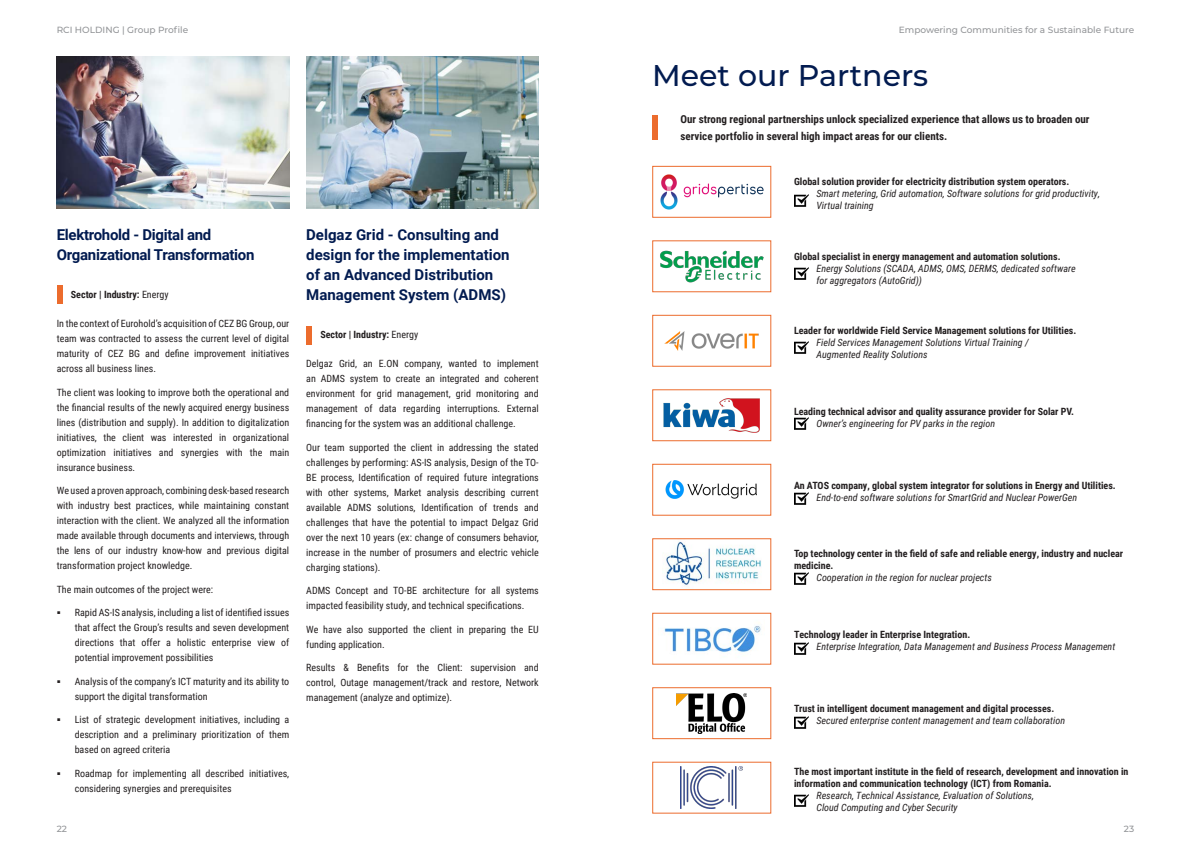
<style>
.page{position:relative;width:1191px;height:842px;background:#fff}
.page>*{position:absolute;margin:0;border:0;box-sizing:border-box;transform-origin:0 0}
.Paragraph_Style_3{font:500 30px "Montserrat";color:#021b50}
.Paragraph_Style_1{font:700 15px/20px "Roboto";color:#021b50}
.Paragraph_Style_1-2{font:700 15px/20px "Roboto";letter-spacing:-.02em;color:#021b50}
.Paragraph_Style_1-3{font:700 11px "Roboto Condensed";color:#231f20}
.Paragraph_Style_1-4{font:10px/15px "Roboto Condensed";color:#231f20;text-align:justify}
.Paragraph_Style_1-5{font:700 10px/12px "Roboto Condensed";color:#231f20}
.t1{font:italic 10px "Roboto Condensed";color:#231f20}
.t2{font:500 9px "Montserrat";color:#939598}
.s1{font-weight:400}
.s2{font-family:"Lato"}
</style>
<div class="page">
<div style="left:57px;top:285px;width:5px;height:19px;background:#ec6c2d"></div>
<img style="left:57px;top:57px;width:232px;height:151px">
<div style="left:306px;top:326px;width:6px;height:19px;background:#ec6c2d"></div>
<img style="left:306px;top:57px;width:233px;height:151px">
<div style="left:652px;top:115px;width:6px;height:25px;background:#ec6c2d"></div>
<img style="left:660px;top:175px;width:104px;height:34px">
<div style="left:652px;top:166px;width:119px;height:51px;border:1px solid #ec6c2d"></div>
<img style="left:660px;top:250px;width:104px;height:32px">
<div style="left:652px;top:241px;width:119px;height:51px;border:1px solid #ec6c2d"></div>
<img style="left:664px;top:331px;width:95px;height:20px">
<div style="left:652px;top:315px;width:119px;height:51px;border:1px solid #ec6c2d"></div>
<img style="left:663px;top:398px;width:97px;height:34px">
<div style="left:652px;top:390px;width:119px;height:51px;border:1px solid #ec6c2d"></div>
<img style="left:665px;top:480px;width:92px;height:19px">
<div style="left:652px;top:464px;width:119px;height:51px;border:1px solid #ec6c2d"></div>
<img style="left:663px;top:541px;width:98px;height:44px">
<div style="left:652px;top:539px;width:119px;height:51px;border:1px solid #ec6c2d"></div>
<img style="left:663px;top:625px;width:98px;height:28px">
<div style="left:652px;top:613px;width:119px;height:51px;border:1px solid #ec6c2d"></div>
<img style="left:677px;top:693px;width:69px;height:40px">
<div style="left:652px;top:688px;width:119px;height:51px;border:1px solid #ec6c2d"></div>
<img style="left:680px;top:767px;width:63px;height:41px">
<img style="left:794px;top:194px;width:14px;height:13px">
<img style="left:794px;top:267px;width:14px;height:13px">
<img style="left:794px;top:341px;width:14px;height:13px">
<img style="left:794px;top:417px;width:14px;height:13px">
<img style="left:794px;top:492px;width:14px;height:13px">
<img style="left:794px;top:572px;width:14px;height:13px">
<img style="left:794px;top:642px;width:14px;height:13px">
<img style="left:794px;top:716px;width:14px;height:13px">
<img style="left:794px;top:794px;width:14px;height:13px">
<p class="t2" style="left:57px;top:23px;width:133px">RCI HOLDING | Group Profile</p>
<p class="t2" style="left:899px;top:23px;width:237px">Empowering Communities for a Sustainable Future</p>
<p class="Paragraph_Style_1-2" style="left:57px;top:225px;width:199px">Elektrohold - Digital and<br>Organizational Transformation</p>
<p class="Paragraph_Style_1-5" style="left:71px;top:288px;width:99px">Sector | Industry: <span class="s1">Energy</span></p>
<p class="Paragraph_Style_1-4" style="left:57px;top:316px;width:234px">In the context of Eurohold’s acquisition of CEZ BG Group, our team was contracted to assess the current level of digital maturity of CEZ BG and define improvement initiatives across all business lines.</p>
<p class="Paragraph_Style_1-4" style="left:57px;top:384px;width:234px">The client was looking to improve both the operational and the financial results of the newly acquired energy business lines (distribution and supply). In addition to digitalization initiatives, the client was interested in organizational optimization initiatives and synergies with the main insurance business.</p>
<p class="Paragraph_Style_1-4" style="left:57px;top:483px;width:234px">We used a proven approach, combining desk-based research with industry best practices, while maintaining constant interaction with the client. We analyzed all the information made available through documents and interviews, through the lens of our industry know-how and previous digital transformation project knowledge.</p>
<p class="Paragraph_Style_1-4" style="left:57px;top:581px;width:158px">The main outcomes of the project were:</p>
<p class="Paragraph_Style_1-4" style="left:75px;top:605px;width:216px;text-indent:-18px"><span class="s2">▪</span> Rapid AS-IS analysis, including a list of identified issues that affect the Group’s results and seven development directions that offer a holistic enterprise view of potential improvement possibilities</p>
<p class="Paragraph_Style_1-4" style="left:75px;top:673px;width:216px;text-indent:-18px"><span class="s2">▪</span> Analysis of the company’s ICT maturity and its ability to support the digital transformation</p>
<p class="Paragraph_Style_1-4" style="left:75px;top:712px;width:216px;text-indent:-18px"><span class="s2">▪</span> List of strategic development initiatives, including a description and a preliminary prioritization of them based on agreed criteria</p>
<p class="Paragraph_Style_1-4" style="left:75px;top:765px;width:216px;text-indent:-18px"><span class="s2">▪</span> Roadmap for implementing all described initiatives, considering synergies and prerequisites</p>
<p class="Paragraph_Style_1" style="left:306px;top:225px;width:205px">Delgaz Grid - Consulting and design for the implementation of an Advanced Distribution<br>Management System (ADMS)</p>
<p class="Paragraph_Style_1-5" style="left:320px;top:328px;width:99px">Sector | Industry: <span class="s1">Energy</span></p>
<p class="Paragraph_Style_1-4" style="left:306px;top:356px;width:234px">Delgaz Grid, an E.ON company, wanted to implement an ADMS system to create an integrated and coherent environment for grid management, grid monitoring and management of data regarding interruptions. External financing for the system was an additional challenge.</p>
<p class="Paragraph_Style_1-4" style="left:306px;top:439px;width:234px">Our team supported the client in addressing the stated challenges by performing: AS-IS analysis, Design of the TO-BE process, Identification of required future integrations with other systems, Market analysis describing current available ADMS solutions, Identification of trends and challenges that have the potential to impact Delgaz Grid over the next 10 years (ex: change of consumers behavior, increase in the number of prosumers and electric vehicle charging stations).</p>
<p class="Paragraph_Style_1-4" style="left:306px;top:583px;width:234px">ADMS Concept and TO-BE architecture for all systems impacted feasibility study, and technical specifications.</p>
<p class="Paragraph_Style_1-4" style="left:306px;top:621px;width:234px">We have also supported the client in preparing the EU funding application.</p>
<p class="Paragraph_Style_1-4" style="left:306px;top:660px;width:234px">Results &amp; Benefits for the Client: supervision and control, Outage management/track and restore, Network management (analyze and optimize).</p>
<p class="Paragraph_Style_3" style="left:652px;top:54px;width:278px">Meet our Partners</p>
<p class="Paragraph_Style_1-3" style="left:680px;top:111px;width:410px">Our strong regional partnerships unlock specialized experience that allows us to broaden our</p>
<p class="Paragraph_Style_1-3" style="left:680px;top:128px;width:268px">service portfolio in several high impact areas for our clients.</p>
<p class="Paragraph_Style_1-5" style="left:794px;top:175px;width:277px">Global solution provider for electricity distribution system operators.</p>
<p class="t1" style="left:816px;top:186px;width:285px">Smart metering, Grid automation, Software solutions for grid productivity,</p>
<p class="t1" style="left:816px;top:198px;width:59px">Virtual training</p>
<p class="Paragraph_Style_1-5" style="left:794px;top:250px;width:268px">Global specialist in energy management and automation solutions.</p>
<p class="t1" style="left:816px;top:261px;width:261px">Energy Solutions (SCADA, ADMS, OMS, DERMS, dedicated software</p>
<p class="t1" style="left:816px;top:273px;width:107px">for aggregators (AutoGrid))</p>
<p class="Paragraph_Style_1-5" style="left:794px;top:324px;width:284px">Leader for worldwide Field Service Management solutions for Utilities.</p>
<p class="t1" style="left:816px;top:335px;width:214px">Field Services Management Solutions Virtual Training /</p>
<p class="t1" style="left:816px;top:347px;width:113px">Augmented Reality Solutions</p>
<p class="Paragraph_Style_1-5" style="left:794px;top:405px;width:282px">Leading technical advisor and quality assurance provider for Solar PV.</p>
<p class="t1" style="left:816px;top:416px;width:180px">Owner’s engineering for PV parks in the region</p>
<p class="Paragraph_Style_1-5" style="left:794px;top:479px;width:323px">An ATOS company, global system integrator for solutions in Energy and Utilities.</p>
<p class="t1" style="left:816px;top:490px;width:262px">End-to-end software solutions for SmartGrid and Nuclear PowerGen</p>
<p class="Paragraph_Style_1-5" style="left:794px;top:547px;width:331px">Top technology center in the field of safe and reliable energy, industry and nuclear medicine.</p>
<p class="t1" style="left:816px;top:571px;width:177px">Cooperation in the region for nuclear projects</p>
<p class="Paragraph_Style_1-5" style="left:794px;top:628px;width:178px">Technology leader in Enterprise Integration.</p>
<p class="t1" style="left:816px;top:639px;width:300px">Enterprise Integration, Data Management and Business Process Management</p>
<p class="Paragraph_Style_1-5" style="left:794px;top:702px;width:262px">Trust in intelligent document management and digital processes.</p>
<p class="t1" style="left:816px;top:714px;width:250px">Secured enterprise content management and team collaboration</p>
<p class="Paragraph_Style_1-5" style="left:794px;top:765px;width:336px">The most important institute in the field of research, development and innovation in information and communication technology (ICT) from Romania.</p>
<p class="t1" style="left:816px;top:788px;width:219px">Research, Technical Assistance, Evaluation of Solutions,</p>
<p class="t1" style="left:816px;top:800px;width:143px">Cloud Computing and Cyber Security</p>
<p class="t2" style="left:57px;top:823px;width:12px">22</p>
<p class="t2" style="left:1124px;top:823px;width:12px">23</p>
</div>
